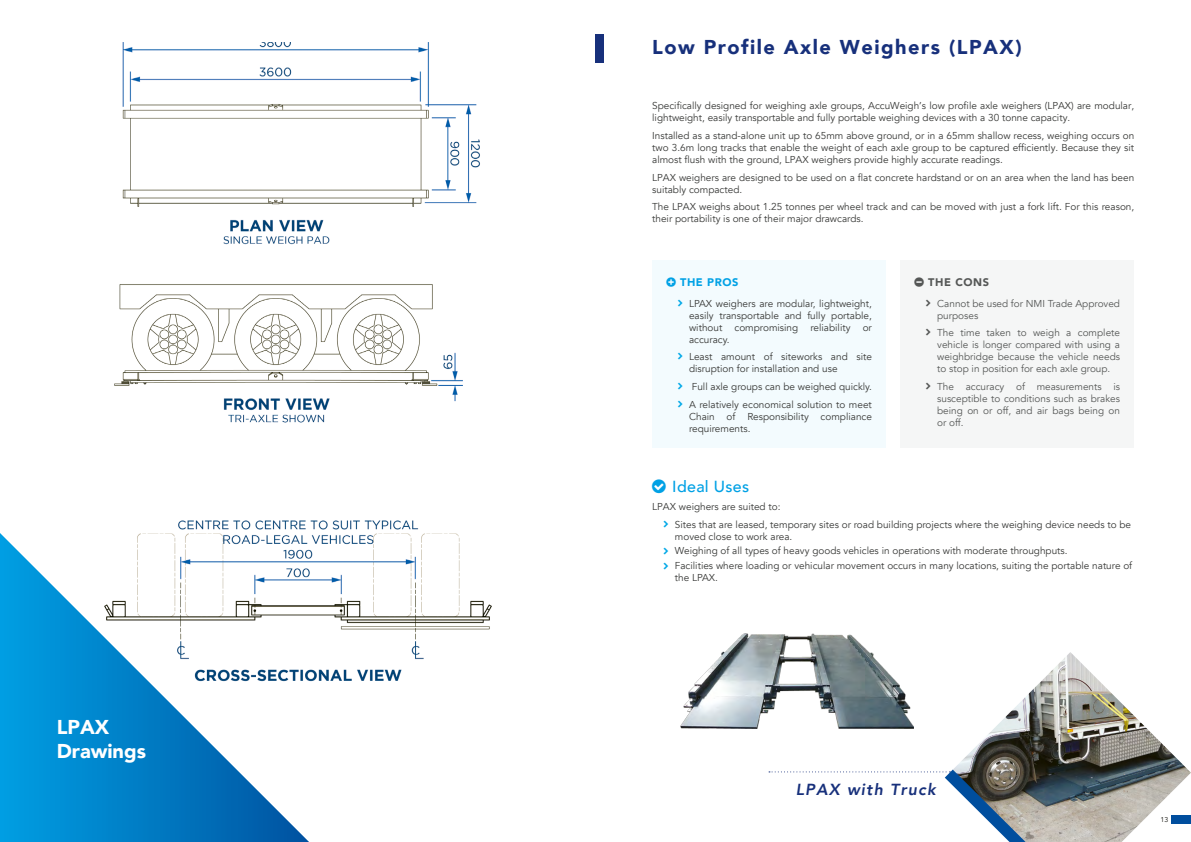
<style>
.page{position:relative;width:1191px;height:842px;background:#fff}
.page>*{position:absolute;margin:0;border:0;box-sizing:border-box;transform-origin:0 0}
.t1{font:900 20px "Avenir";letter-spacing:.075em;color:#17307b}
.t2{font:900 20px/24px "Avenir";color:#fff}
.t3{font:italic 800 16px "Avenir";letter-spacing:.075em;color:#17307b}
.t4{font:500 16px "Avenir";letter-spacing:.02em;color:#00a1e5}
.t5{font:900 11px "Avenir";letter-spacing:.05em;color:#00a1e5}
.t6{font:900 11px "Avenir";letter-spacing:.05em;color:#555756}
.t7{font:10px/12px "Avenir";color:#383937}
.t8{font:10px/12px "Avenir";color:#555756;text-align:justify}
.t9{font:7px "Avenir";color:#12120d}
</style>
<div class="page">
<img style="left:114px;top:43px;width:378px;height:639px">
<div style="left:595px;top:34px;width:9px;height:28px;background:#17307b"></div>
<div style="left:652px;top:261px;width:234px;height:187px;background:#f3fbfe"></div>
<div style="left:900px;top:261px;width:234px;height:187px;background:#f5f6f6"></div>
<img style="left:952px;top:652px;width:239px;height:190px">
<svg style="left:769px;top:770px;width:256px;height:72px"></svg>
<img style="left:681px;top:633px;width:232px;height:95px">
<svg style="left:0;top:533px;width:309px;height:309px"></svg>
<h1 class="t2" style="left:57px;top:715px;width:91px">LPAX<br>Drawings</h1>
<h1 class="t1" style="left:652px;top:30px;width:371px">Low Profile Axle Weighers (LPAX)</h1>
<p class="t7" style="left:652px;top:100px;width:483px">Specifically designed for weighing axle groups, AccuWeigh’s low profile axle weighers (LPAX) are modular, lightweight, easily transportable and fully portable weighing devices with a 30 tonne capacity.</p>
<p class="t7" style="left:652px;top:130px;width:483px;text-align:justify">Installed as a stand-alone unit up to 65mm above ground, or in a 65mm shallow recess, weighing occurs on two 3.6m long tracks that enable the weight of each axle group to be captured efficiently. Because they sit almost flush with the ground, LPAX weighers provide highly accurate readings.</p>
<p class="t7" style="left:652px;top:171px;width:483px">LPAX weighers are designed to be used on a flat concrete hardstand or on an area when the land has been suitably compacted.</p>
<p class="t7" style="left:652px;top:201px;width:483px">The LPAX weighs about 1.25 tonnes per wheel track and can be moved with just a fork lift. For this reason, their portability is one of their major drawcards.</p>
<p class="t5" style="left:680px;top:273px;width:60px">THE PROS</p>
<p class="t7" style="left:689px;top:297px;width:184px;text-align:justify">LPAX weighers are modular, lightweight, easily transportable and fully portable, without compromising reliability or accuracy.</p>
<p class="t7" style="left:689px;top:351px;width:184px">Least amount of siteworks and site disruption for installation and use</p>
<p class="t7" style="left:689px;top:378px;width:184px;line-height:17.7px">Full axle groups can be weighed quickly.<br>A relatively economical solution to meet</p>
<p class="t7" style="left:689px;top:410px;width:184px">Chain of Responsibility compliance requirements.</p>
<p class="t6" style="left:928px;top:273px;width:62px">THE CONS</p>
<p class="t8" style="left:937px;top:297px;width:184px">Cannot be used for NMI Trade Approved purposes</p>
<p class="t8" style="left:937px;top:327px;width:184px">The time taken to weigh a complete vehicle is longer compared with using a weighbridge because the vehicle needs to stop in position for each axle group.</p>
<p class="t8" style="left:937px;top:381px;width:184px">The accuracy of measurements is susceptible to conditions such as brakes being on or off, and air bags being on or off.</p>
<h2 class="t4" style="left:672px;top:473px;width:78px">Ideal Uses</h2>
<p class="t7" style="left:675px;top:498px;width:458px;line-height:17.7px;text-indent:-23px">LPAX weighers are suited to:<br>Sites that are leased, temporary sites or road building projects where the weighing device needs to be</p>
<p class="t7" style="left:675px;top:529px;width:459px;line-height:14.8px">moved close to work area.<br>Weighing of all types of heavy goods vehicles in operations with moderate throughputs.<br>Facilities where loading or vehicular movement occurs in many locations, suiting the portable nature of</p>
<p class="t7" style="left:675px;top:572px;width:45px">the LPAX.</p>
<h2 class="t3" style="left:795px;top:780px;width:142px">LPAX with Truck</h2>
<p class="t9" style="left:1160px;top:815px;width:9px">13</p>
</div>
